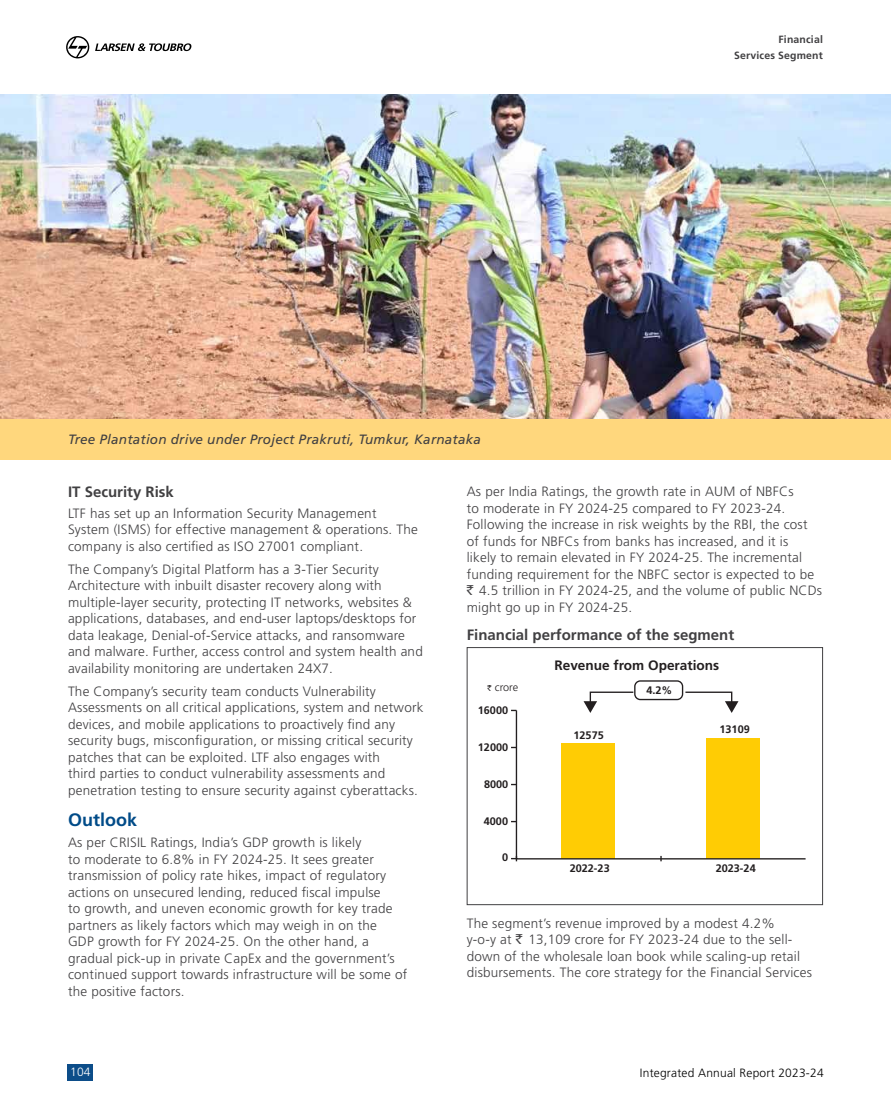
<style>
.page{position:relative;width:891px;height:1107px;background:#fff}
.page>*{position:absolute;margin:0;border:0;box-sizing:border-box;transform-origin:0 0}
.t1{font:700 18px "Frutiger LT Pro";color:#004b88}
.t2{font:700 15px "Frutiger LT Pro";color:#414042}
.t3{font:700 13.65px "Frutiger LT Pro";color:#231f20}
.t4{font:300 13.5px/16.5px "Frutiger LT Pro";letter-spacing:.015em;color:#414042}
.t5{font:italic 13.5px "Frutiger LT Pro";letter-spacing:.015em;color:#414042}
.t6{font:300 12px "Frutiger LT Pro";letter-spacing:.015em;color:#000}
.t7{font:300 12px "Frutiger LT Pro";color:#fff}
.t8{font:700 10.95px "Frutiger LT Pro";color:#231f20}
.t9{font:300 10.95px "Frutiger LT Pro";letter-spacing:-.01em;color:#231f20}
.t10{font:700 10.5px/16.5px "Frutiger LT Pro";letter-spacing:.015em;color:#414042;text-align:right}
</style>
<div class="page">
<div style="left:0;top:419px;width:891px;height:41px;background:#ffd77d"></div>
<svg style="left:66px;top:36px;width:23px;height:22px"></svg>
<svg style="left:95px;top:43px;width:96px;height:8px"></svg>
<div style="left:68px;top:1064px;width:25px;height:16px;background:#0c4d89"></div>
<svg style="left:515px;top:709px;width:291px;height:151px"></svg>
<svg style="left:511px;top:856px;width:6px;height:5px"></svg>
<svg style="left:584px;top:691px;width:51px;height:22px"></svg>
<svg style="left:684px;top:691px;width:54px;height:22px"></svg>
<div style="left:634px;top:680px;width:49px;height:20px;border:1px solid #231f20;border-radius:6px"></div>
<div style="left:467px;top:647px;width:356px;height:258px;border:1px solid #414042"></div>
<img style="left:0;top:94px;width:891px;height:325px">
<p class="t5" style="left:68px;top:431px;width:414px">Tree Plantation drive under Project Prakruti, Tumkur, Karnataka</p>
<p class="t10" style="left:734px;top:31px;width:90px">Financial<br>Services Segment</p>
<p class="t2" style="left:68px;top:483px;width:107px">IT Security Risk</p>
<p class="t4" style="left:68px;top:505px;width:351px">LTF has set up an Information Security Management<br>System (ISMS) for effective management &amp; operations. The company is also certified as ISO 27001 compliant.</p>
<p class="t4" style="left:68px;top:561px;width:356px">The Company’s Digital Platform has a 3-Tier Security Architecture with inbuilt disaster recovery along with multiple-layer security, protecting IT networks, websites &amp; applications, databases, and end-user laptops/desktops for data leakage, Denial-of-Service attacks, and ransomware and malware. Further, access control and system health and availability monitoring are undertaken 24X7.</p>
<p class="t4" style="left:68px;top:683px;width:357px">The Company’s security team conducts Vulnerability Assessments on all critical applications, system and network devices, and mobile applications to proactively find any security bugs, misconfiguration, or missing critical security patches that can be exploited. LTF also engages with<br>third parties to conduct vulnerability assessments and penetration testing to ensure security against cyberattacks.</p>
<h1 class="t1" style="left:68px;top:810px;width:71px">Outlook</h1>
<p class="t4" style="left:68px;top:834px;width:341px">As per CRISIL Ratings, India’s GDP growth is likely<br>to moderate to 6.8% in FY 2024-25. It sees greater transmission of policy rate hikes, impact of regulatory actions on unsecured lending, reduced fiscal impulse<br>to growth, and uneven economic growth for key trade partners as likely factors which may weigh in on the<br>GDP growth for FY 2024-25. On the other hand, a gradual pick-up in private CapEx and the government’s continued support towards infrastructure will be some of the positive factors.</p>
<p class="t4" style="left:467px;top:483px;width:328px">As per India Ratings, the growth rate in AUM of NBFCs</p>
<p class="t4" style="left:467px;top:500px;width:320px">to moderate in FY 2024-25 compared to FY 2023-24.</p>
<p class="t4" style="left:467px;top:516px;width:342px">Following the increase in risk weights by the RBI, the cost</p>
<p class="t4" style="left:467px;top:533px;width:323px">of funds for NBFCs from banks has increased, and it is</p>
<p class="t4" style="left:467px;top:549px;width:337px">likely to remain elevated in FY 2024-25. The incremental</p>
<p class="t4" style="left:467px;top:566px;width:349px">funding requirement for the NBFC sector is expected to be</p>
<p class="t4" style="left:479px;top:582px;width:344px">4.5 trillion in FY 2024-25, and the volume of public NCDs</p>
<p class="t4" style="left:467px;top:599px;width:167px">might go up in FY 2024-25.</p>
<p class="t2" style="left:467px;top:626px;width:269px">Financial performance of the segment</p>
<p class="t9" style="left:495px;top:681px;width:25px">crore</p>
<p class="t8" style="left:478px;top:703px;width:32px">16000</p>
<p class="t8" style="left:478px;top:740px;width:32px">12000</p>
<p class="t8" style="left:484px;top:777px;width:26px">8000</p>
<p class="t8" style="left:484px;top:814px;width:26px">4000</p>
<p class="t8" style="left:502px;top:851px;width:8px">0</p>
<p class="t3" style="left:554px;top:657px;width:166px">Revenue from Operations</p>
<p class="t8" style="left:646px;top:683px;width:28px">4.2%</p>
<p class="t8" style="left:574px;top:729px;width:32px">12575</p>
<p class="t8" style="left:570px;top:862px;width:42px">2022-23</p>
<p class="t8" style="left:720px;top:722px;width:32px">13109</p>
<p class="t8" style="left:716px;top:862px;width:42px">2023-24</p>
<p class="t4" style="left:467px;top:915px;width:347px">The segment’s revenue improved by a modest 4.2%<br>y-o-y at 13,109 crore for FY 2023-24 due to the sell&shy;down of the wholesale loan book while scaling-up retail disbursements. The core strategy for the Financial Services</p>
<p class="t7" style="left:70px;top:1065px;width:22px">104</p>
<p class="t6" style="left:640px;top:1066px;width:185px">Integrated Annual Report 2023-24</p>
</div>
